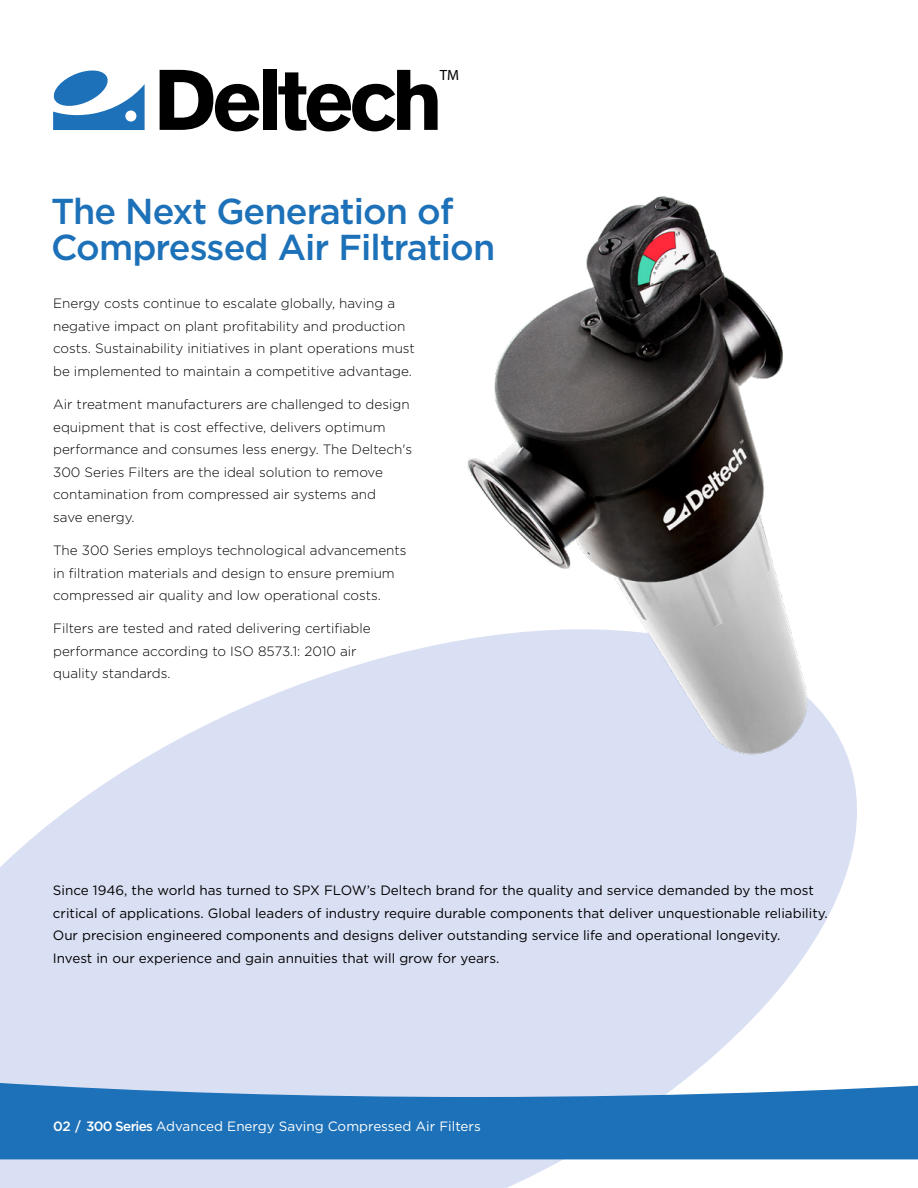
<style>
.page{position:relative;width:918px;height:1188px;background:#fff}
.page>*{position:absolute;margin:0;border:0;box-sizing:border-box;transform-origin:0 0}
.t1{font:500 36px/36px "Gotham";letter-spacing:-.025em;color:#1d71b8}
.t2{font:14.85px "Myriad Pro";color:#000}
.t3{font:300 13.5px/22.5px "Gotham";color:#000}
.t4{font:13.5px/22.5px "Gotham";color:#000}
.t5{font:13.5px "Gotham";color:#fff}
.s1{font-weight:500}
.s2{font-weight:500;font-style:italic}
</style>
<div class="page">
<svg style="left:0;top:641px;width:893px;height:547px;fill:#dae0f3"></svg>
<svg style="left:0;top:967px;width:918px;height:192px;background:#9dbde0"></svg>
<svg style="left:160px;top:70px;width:99px;height:61px"></svg>
<div style="left:263px;top:70px;width:14px;height:60px;background:#000"></div>
<svg style="left:278px;top:70px;width:160px;height:61px"></svg>
<svg style="left:53px;top:70px;width:92px;height:60px"></svg>
<img style="left:456px;top:196px;width:411px;height:591px">
<p class="t2" style="left:440px;top:66px;width:21px">TM</p>
<h1 class="t1" style="left:51px;top:193px;width:446px">The Next Generation of<br>Compressed Air Filtration</h1>
<p class="t3" style="left:53px;top:292px;width:363px">Energy costs continue to escalate globally, having a negative impact on plant profitability and production costs. Sustainability initiatives in plant operations must be implemented to maintain a competitive advantage.</p>
<p class="t3" style="left:53px;top:393px;width:361px">Air treatment manufacturers are challenged to design equipment that is cost effective, delivers optimum performance and consumes less energy. The Deltech's 300 Series Filters are the ideal solution to remove contamination from compressed air systems and<br>save energy.</p>
<p class="t3" style="left:53px;top:539px;width:355px">The 300 Series employs technological advancements in filtration materials and design to ensure premium compressed air quality and low operational costs.</p>
<p class="t3" style="left:53px;top:617px;width:319px">Filters are tested and rated delivering certifiable performance according to ISO 8573.1: 2010 air quality standards.</p>
<p class="t4" style="left:53px;top:879px;width:777px">Since 1946, the world has turned to SPX FLOW’s Deltech brand for the quality and service demanded by the most critical of applications. Global leaders of industry require durable components that deliver unquestionable reliability.<br>Our precision engineered components and designs deliver outstanding service life and operational longevity.<br>Invest in our experience and gain annuities that will grow for years.</p>
<p class="t5" style="left:53px;top:1117px;width:429px"><span class="s1">02</span> <span class="s2">|</span> <span class="s1">300 Series</span> Advanced Energy Saving Compressed Air Filters</p>
</div>
